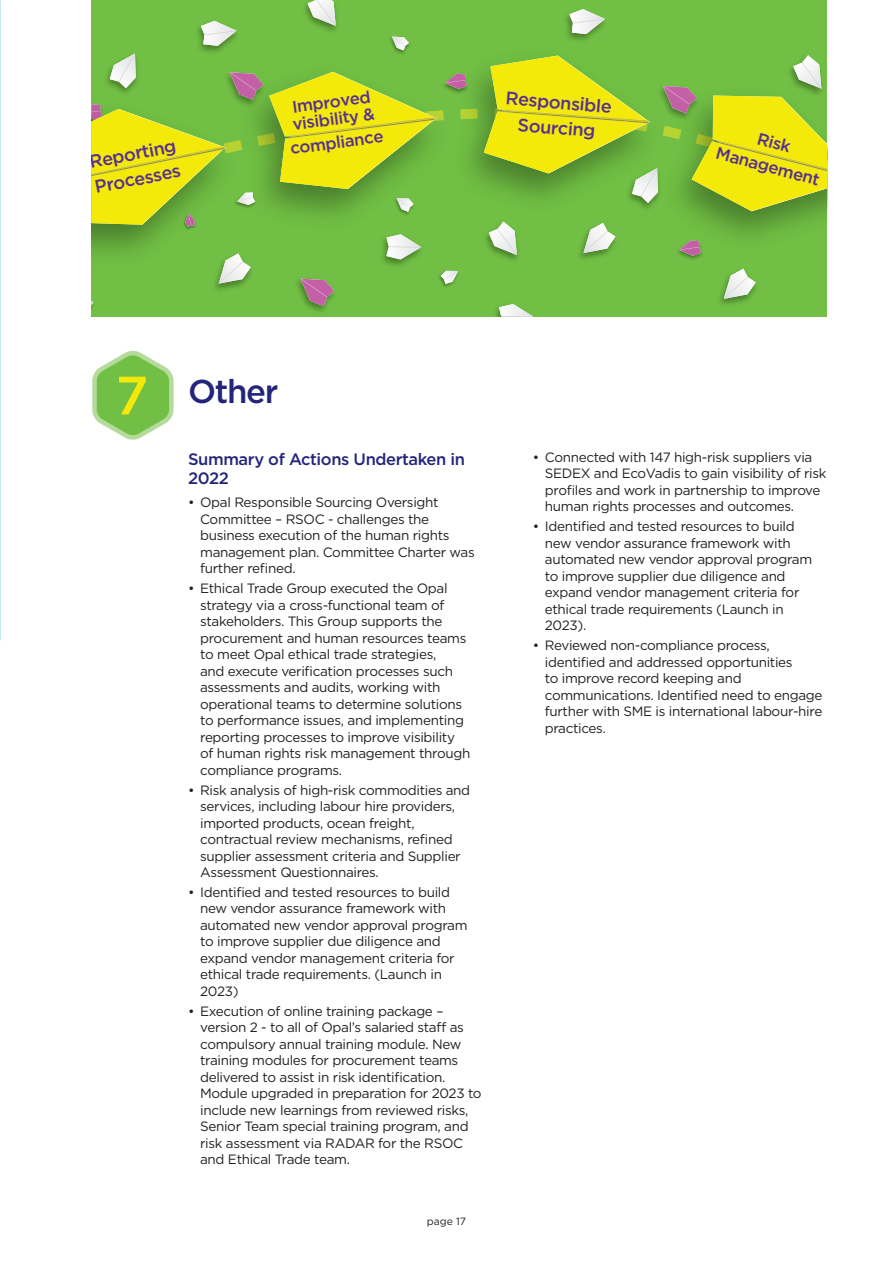
<style>
.page{position:relative;width:893px;height:1263px;background:#fff}
.page>*{position:absolute;margin:0;border:0;box-sizing:border-box;transform-origin:0 0}
.t1{font:500 54px "Gotham";color:#f3ea09}
._2_Numbered_sub_sect{font:500 33px "Gotham";letter-spacing:-.04em;color:#23257a}
.t2{font:500 18.15px/25.5px "Gotham";color:#583092;text-align:center}
.t3{font:500 16.95px/24px "Gotham";color:#583092;text-align:center}
.t4{font:500 16.8px/17.1px "Gotham";color:#583092}
._4_Body_header{font:500 16.5px/19.5px "Gotham";letter-spacing:-.025em;color:#23257a}
._5_bullet_Body{font:13.5px/16.5px "Gotham";letter-spacing:-.025em;color:#231f20}
.t5{font:10.5px "Gotham";color:#231f20}
</style>
<div class="page">
<div style="left:91px;top:0;width:736px;height:317px;background:#71bf44"></div>
<svg style="left:300px;top:294px;width:34px;height:12px"></svg>
<svg style="left:91px;top:301px;width:3px;height:8px"></svg>
<img style="left:197px;top:20px;width:28px;height:32px">
<svg style="left:201px;top:21px;width:36px;height:25px"></svg>
<img style="left:495px;top:308px;width:4px;height:9px">
<svg style="left:499px;top:304px;width:35px;height:13px"></svg>
<img style="left:305px;top:3px;width:32px;height:28px">
<svg style="left:308px;top:0;width:28px;height:26px"></svg>
<img style="left:390px;top:36px;width:20px;height:15px">
<svg style="left:392px;top:36px;width:17px;height:14px"></svg>
<img style="left:566px;top:15px;width:27px;height:21px">
<svg style="left:569px;top:9px;width:36px;height:25px"></svg>
<svg style="left:723px;top:294px;width:31px;height:6px"></svg>
<svg style="left:215px;top:226px;width:543px;height:68px"></svg>
<img style="left:91px;top:227px;width:163px;height:50px">
<img style="left:225px;top:51px;width:240px;height:190px">
<img style="left:440px;top:36px;width:165px;height:190px">
<img style="left:647px;top:211px;width:180px;height:53px">
<svg style="left:91px;top:53px;width:172px;height:174px"></svg>
<svg style="left:269px;top:68px;width:168px;height:121px"></svg>
<svg style="left:484px;top:51px;width:343px;height:160px"></svg>
<img style="left:0;top:0;width:1px;height:640px">
<svg style="left:92px;top:350px;width:82px;height:90px"></svg>
<p class="t2" style="left:87px;top:149px;width:89px;text-align:left;rotate:-11deg">Reporting<br>Processes</p>
<p class="t4" style="left:289px;top:99px;width:84px;rotate:-8deg">Improved visibility &amp;</p>
<p class="t4" style="left:289px;top:140px;width:95px;rotate:-8deg">compliance</p>
<p class="t2" style="left:507px;top:85px;width:108px;rotate:5deg">Responsible<br>Sourcing</p>
<p class="t3" style="left:726px;top:117px;width:108px;rotate:15deg">Risk<br>Management</p>
<p class="t1" style="left:115px;top:360px;width:34px">7</p>
<p class="_2_Numbered_sub_sect" style="left:188px;top:369px;width:92px">Other</p>
<p class="_4_Body_header" style="left:188px;top:449px;width:278px">Summary of Actions Undertaken in<br>2022</p>
<p class="_5_bullet_Body" style="left:200px;top:494px;width:276px;text-indent:-12px">• Opal Responsible Sourcing Oversight Committee – RSOC - challenges the business execution of the human rights management plan. Committee Charter was further refined.</p>
<p class="_5_bullet_Body" style="left:200px;top:580px;width:272px;text-indent:-12px">• Ethical Trade Group executed the Opal strategy via a cross-functional team of stakeholders. This Group supports the procurement and human resources teams to meet Opal ethical trade strategies,<br>and execute verification processes such assessments and audits, working with operational teams to determine solutions to performance issues, and implementing reporting processes to improve visibility of human rights risk management through compliance programs.</p>
<p class="_5_bullet_Body" style="left:200px;top:781px;width:272px;text-indent:-12px">• Risk analysis of high-risk commodities and services, including labour hire providers, imported products, ocean freight, contractual review mechanisms, refined supplier assessment criteria and Supplier Assessment Questionnaires.</p>
<p class="_5_bullet_Body" style="left:200px;top:883px;width:269px;text-indent:-12px">• Identified and tested resources to build new vendor assurance framework with automated new vendor approval program to improve supplier due diligence and expand vendor management criteria for ethical trade requirements. (Launch in 2023)</p>
<p class="_5_bullet_Body" style="left:200px;top:1002px;width:283px;text-indent:-12px">• Execution of online training package – version 2 - to all of Opal’s salaried staff as compulsory annual training module. New training modules for procurement teams delivered to assist in risk identification.<br>Module upgraded in preparation for 2023 to include new learnings from reviewed risks, Senior Team special training program, and risk assessment via RADAR for the RSOC and Ethical Trade team.</p>
<p class="t5" style="left:427px;top:1214px;width:41px">page 17</p>
<p class="_5_bullet_Body" style="left:545px;top:448px;width:283px;text-indent:-12px">• Connected with 147 high-risk suppliers via SEDEX and EcoVadis to gain visibility of risk profiles and work in partnership to improve human rights processes and outcomes.</p>
<p class="_5_bullet_Body" style="left:545px;top:518px;width:269px;text-indent:-12px">• Identified and tested resources to build new vendor assurance framework with automated new vendor approval program to improve supplier due diligence and expand vendor management criteria for ethical trade requirements (Launch in 2023).</p>
<p class="_5_bullet_Body" style="left:545px;top:637px;width:279px;text-indent:-12px">• Reviewed non-compliance process, identified and addressed opportunities<br>to improve record keeping and communications. Identified need to engage further with SME is international labour-hire practices.</p>
</div>
